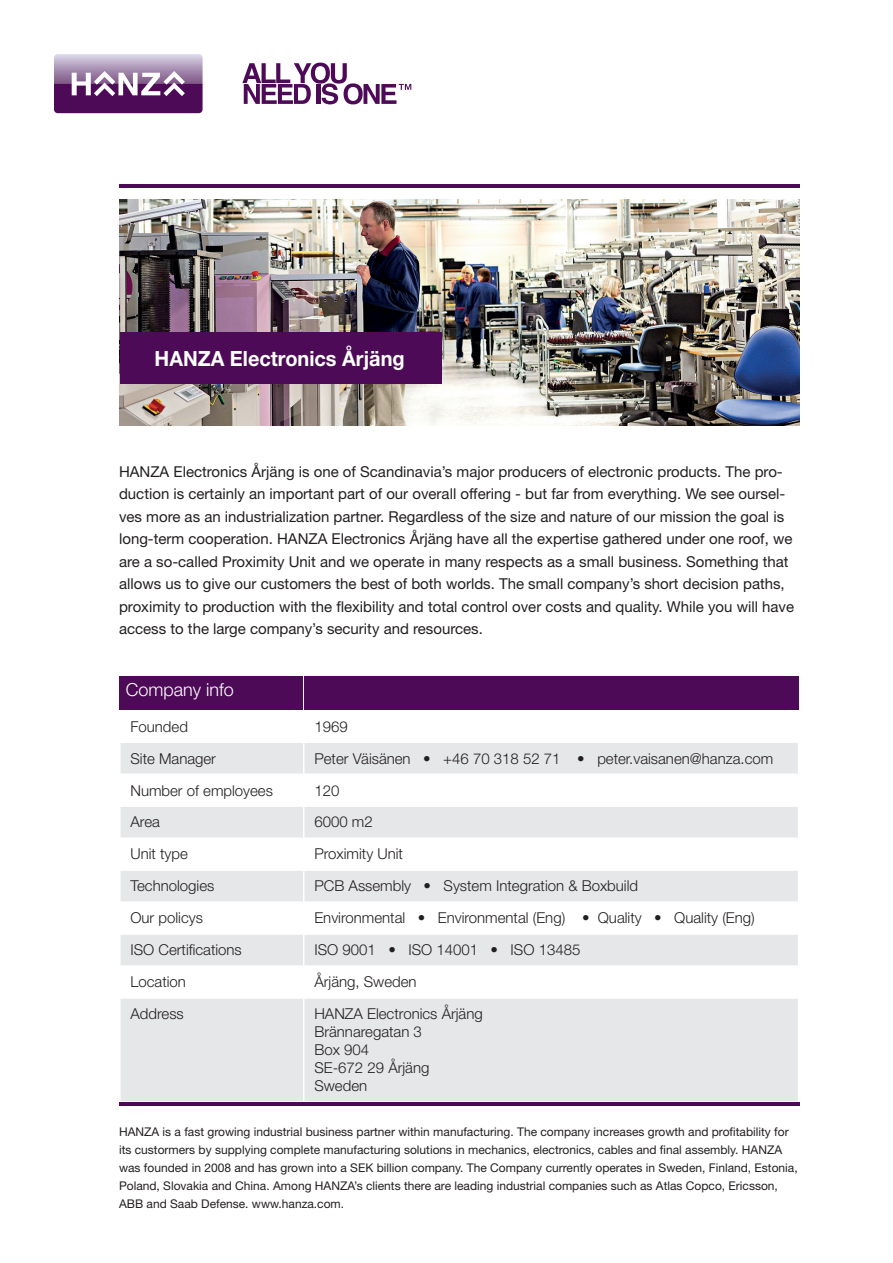
<style>
.page{position:relative;width:893px;height:1263px;background:#fff}
.page>*{position:absolute;margin:0;border:0;box-sizing:border-box;transform-origin:0 0}
.t1{font:700 21px "Helvetica Neue LT Std";color:#fff;scale:.95 1}
.t2{font:300 18px "Helvetica Neue LT Std";color:#fff}
.t3{font:15px/22.5px "Helvetica Neue LT Std";color:#231f20}
.t4{font:300 15px/18px "Helvetica Neue LT Std";color:#231f20}
.t5{font:12px/18px "Helvetica Neue LT Std";color:#231f20}
</style>
<div class="page">
<img style="left:119px;top:200px;width:681px;height:225px">
<div style="left:120px;top:333px;width:321px;height:51px;background:#4d0a56"></div>
<svg style="left:121px;top:743px;width:677px;height:358px;fill:#e6e7e9"></svg>
<hr style="left:303px;top:743px;width:1px;height:30px;background:#fff">
<hr style="left:119px;top:773px;width:185px;height:2px;background:#fff">
<hr style="left:304px;top:773px;width:495px;height:2px;background:#fff">
<hr style="left:303px;top:775px;width:1px;height:30px;background:#fff">
<hr style="left:119px;top:805px;width:185px;height:2px;background:#fff">
<hr style="left:304px;top:805px;width:495px;height:2px;background:#fff">
<hr style="left:303px;top:807px;width:1px;height:30px;background:#fff">
<hr style="left:119px;top:837px;width:185px;height:2px;background:#fff">
<hr style="left:304px;top:837px;width:495px;height:2px;background:#fff">
<hr style="left:303px;top:839px;width:1px;height:30px;background:#fff">
<hr style="left:119px;top:869px;width:185px;height:2px;background:#fff">
<hr style="left:304px;top:869px;width:495px;height:2px;background:#fff">
<hr style="left:303px;top:871px;width:1px;height:30px;background:#fff">
<hr style="left:119px;top:901px;width:185px;height:2px;background:#fff">
<hr style="left:304px;top:901px;width:495px;height:2px;background:#fff">
<hr style="left:303px;top:903px;width:1px;height:30px;background:#fff">
<hr style="left:119px;top:933px;width:185px;height:2px;background:#fff">
<hr style="left:304px;top:933px;width:495px;height:2px;background:#fff">
<hr style="left:303px;top:935px;width:1px;height:30px;background:#fff">
<hr style="left:119px;top:965px;width:185px;height:2px;background:#fff">
<hr style="left:304px;top:965px;width:495px;height:2px;background:#fff">
<hr style="left:303px;top:967px;width:1px;height:30px;background:#fff">
<hr style="left:119px;top:997px;width:185px;height:2px;background:#fff">
<hr style="left:304px;top:997px;width:495px;height:2px;background:#fff">
<hr style="left:303px;top:999px;width:1px;height:102px;background:#fff">
<svg style="left:242px;top:63px;width:169px;height:41px"></svg>
<svg style="left:54px;top:54px;width:149px;height:59px"></svg>
<hr style="left:119px;top:184px;width:681px;height:3px;background:#4d0a56">
<hr style="left:119px;top:1102px;width:680px;height:4px;background:#4d0a56">
<div style="left:119px;top:676px;width:184px;height:33px;background:#4d0a56"></div>
<div style="left:304px;top:676px;width:495px;height:33px;background:#4d0a56"></div>
<h1 class="t1" style="left:155px;top:345px;width:265px">HANZA Electronics Årjäng</h1>
<p class="t3" style="left:119px;top:460px;width:677px">HANZA Electronics Årjäng is one of Scandinavia’s major producers of electronic products. The pro&shy;duction is certainly an important part of our overall offering - but far from everything. We see oursel&shy;ves more as an industrialization partner. Regardless of the size and nature of our mission the goal is long-term cooperation. HANZA Electronics Årjäng have all the expertise gathered under one roof, we are a so-called Proximity Unit and we operate in many respects as a small business. Something that allows us to give our customers the best of both worlds. The small company’s short decision paths, proximity to production with the flexibility and total control over costs and quality. While you will have access to the large company’s security and resources.</p>
<p class="t2" style="left:126px;top:679px;width:110px">Company info</p>
<p class="t4" style="left:130px;top:717px;width:59px">Founded</p>
<p class="t4" style="left:314px;top:717px;width:35px">1969</p>
<p class="t4" style="left:130px;top:749px;width:87px">Site Manager</p>
<p class="t4" style="left:314px;top:749px;width:460px">Peter Väisänen • +46 70 318 52 71 • peter.vaisanen@hanza.com</p>
<p class="t4" style="left:130px;top:781px;width:144px">Number of employees</p>
<p class="t4" style="left:314px;top:781px;width:27px">120</p>
<p class="t4" style="left:130px;top:813px;width:31px">Area</p>
<p class="t4" style="left:314px;top:813px;width:60px">6000 m2</p>
<p class="t4" style="left:130px;top:845px;width:59px">Unit type</p>
<p class="t4" style="left:314px;top:845px;width:90px">Proximity Unit</p>
<p class="t4" style="left:130px;top:877px;width:85px">Technologies</p>
<p class="t4" style="left:314px;top:877px;width:325px">PCB Assembly • System Integration &amp; Boxbuild</p>
<p class="t4" style="left:130px;top:909px;width:74px">Our policys</p>
<p class="t4" style="left:314px;top:909px;width:442px">Environmental • Environmental (Eng) • Quality • Quality (Eng)</p>
<p class="t4" style="left:130px;top:941px;width:113px">ISO Certifications</p>
<p class="t4" style="left:314px;top:941px;width:267px">ISO 9001 • ISO 14001 • ISO 13485</p>
<p class="t4" style="left:130px;top:973px;width:57px">Location</p>
<p class="t4" style="left:314px;top:973px;width:104px">Årjäng, Sweden</p>
<p class="t4" style="left:130px;top:1005px;width:55px">Address</p>
<p class="t4" style="left:314px;top:1005px;width:170px">HANZA Electronics Årjäng<br>Brännaregatan 3<br>Box 904<br>SE-672 29 Årjäng<br>Sweden</p>
<p class="t5" style="left:119px;top:1123px;width:680px">HANZA is a fast growing industrial business partner within manufacturing. The company increases growth and profitability for its custormers by supplying complete manufacturing solutions in mechanics, electronics, cables and final assembly. HANZA was founded in 2008 and has grown into a SEK billion company. The Company currently operates in Sweden, Finland, Estonia, Poland, Slovakia and China. Among HANZA’s clients there are leading industrial companies such as Atlas Copco, Ericsson, ABB and Saab Defense. www.hanza.com.</p>
</div>
